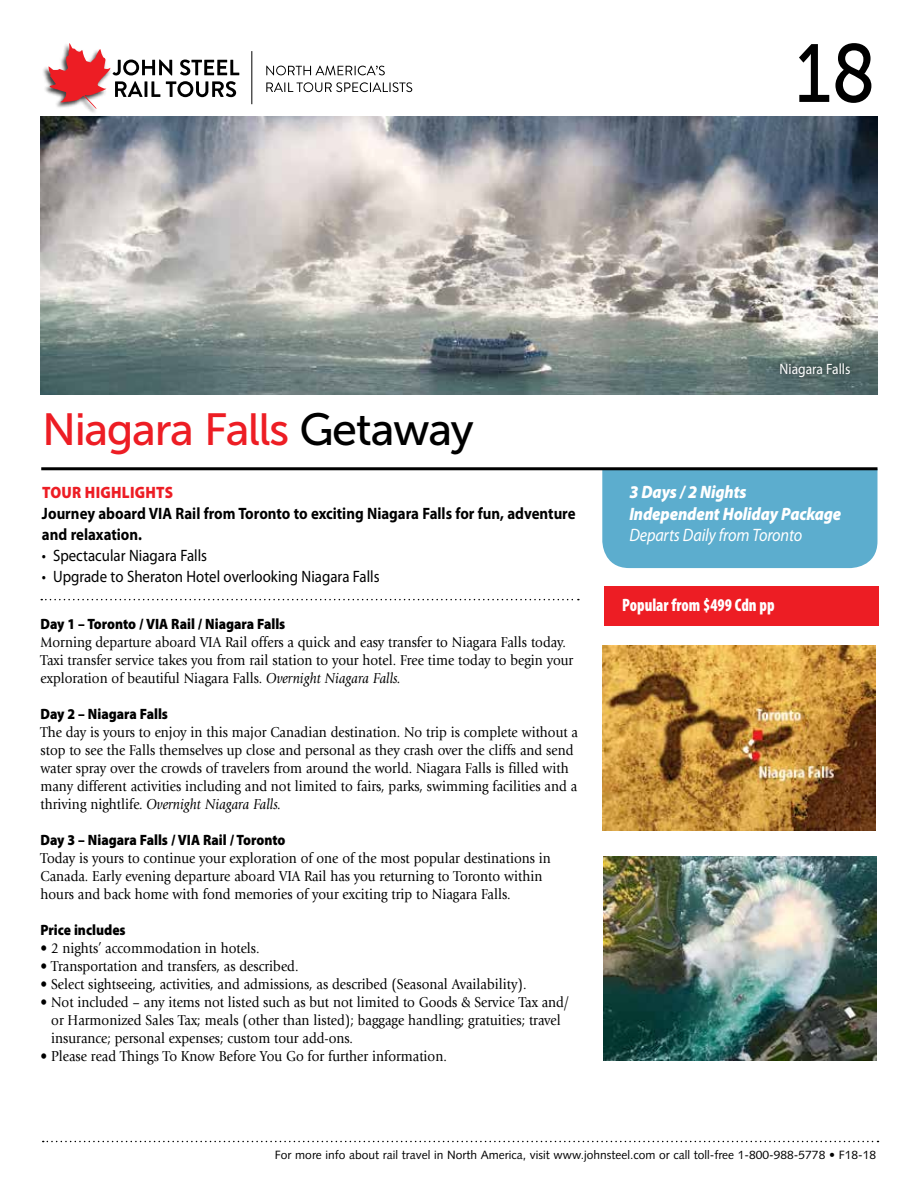
<style>
.page{position:relative;width:918px;height:1188px;background:#fff}
.page>*{position:absolute;margin:0;border:0;box-sizing:border-box;transform-origin:0 0}
.t1{font:81.9px "Museo Sans 500";color:#000;scale:.9 1}
.t2{font:45px "Museo Sans 500";letter-spacing:-.03em;color:#ed1d24}
.t3{font:italic 900 18px/21.6px "Myriad Pro";letter-spacing:-.01em;color:#fff;scale:.9 1}
.t4{font:italic 18px "Myriad Pro";letter-spacing:-.01em;color:#fff;scale:.9 1}
.t5{font:900 condensed 18px "Myriad Pro";color:#fff;scale:.9 1}
.t6{font:700 16.5px/21px "Myriad Pro";color:#000;scale:.9 1}
.t7{font:16.5px "Myriad Pro";color:#000;scale:.9 1}
.t8{font:900 16.5px "Myriad Pro";letter-spacing:.02em;color:#ed1d24;scale:.9 1}
.t9{font:15px/18px "Giovanni";color:#000;scale:.9 1}
.t10{font:900 15px "Myriad Pro";color:#000;scale:.9 1}
.t11{font:15px "Myriad Pro";color:#fff;scale:.9 1}
.t12{font:12px "Syntax";color:#000}
.s1{color:#000}
.s2{font-style:italic}
</style>
<div class="page">
<div style="left:602px;top:470px;width:276px;height:98px;background:#5cadce"></div>
<img style="left:40px;top:117px;width:838px;height:277px">
<img style="left:602px;top:645px;width:274px;height:185px">
<svg style="left:43px;top:1141px;width:836px;height:1px"></svg>
<hr style="left:41px;top:467px;width:837px;height:3px;background:#000">
<svg style="left:41px;top:599px;width:538px;height:1px"></svg>
<div style="left:604px;top:586px;width:274px;height:40px;background:#ed1d24"></div>
<svg style="left:266px;top:66px;width:119px;height:9px"></svg>
<svg style="left:266px;top:82px;width:146px;height:10px"></svg>
<hr style="left:251px;top:51px;width:1px;height:53px;background:#000">
<img style="left:40px;top:66px;width:73px;height:51px">
<svg style="left:49px;top:43px;width:190px;height:66px"></svg>
<div style="left:772px;top:356px;width:85px;height:29px;background:#000;opacity:.75"></div>
<img style="left:604px;top:856px;width:272px;height:205px">
<h1 class="t1" style="left:795px;top:29px;width:91px">18</h1>
<h2 class="t2" style="left:42px;top:404px;width:433px">Niagara Falls <span class="s1">Getaway</span></h2>
<p class="t8" style="left:42px;top:483px;width:147px">TOUR HIGHLIGHTS</p>
<p class="t6" style="left:42px;top:503px;width:594px">Journey aboard VIA Rail from Toronto to exciting Niagara Falls for fun, adventure and relaxation.</p>
<p class="t7" style="left:42px;top:546px;width:185px">• Spectacular Niagara Falls</p>
<p class="t7" style="left:42px;top:567px;width:377px">• Upgrade to Sheraton Hotel overlooking Niagara Falls</p>
<p class="t10" style="left:40px;top:615px;width:274px">Day 1 – Toronto / VIA Rail / Niagara Falls</p>
<p class="t9" style="left:40px;top:633px;width:594px">Morning departure aboard VIA Rail offers a quick and easy transfer to Niagara Falls today.<br>Taxi transfer service takes you from rail station to your hotel. Free time today to begin your exploration of beautiful Niagara Falls. <span class="s2">Overnight Niagara Falls.</span></p>
<p class="t10" style="left:40px;top:705px;width:143px">Day 2 – Niagara Falls</p>
<p class="t9" style="left:40px;top:723px;width:599px">The day is yours to enjoy in this major Canadian destination. No trip is complete without a stop to see the Falls themselves up close and personal as they crash over the cliffs and send water spray over the crowds of travelers from around the world. Niagara Falls is filled with many different activities including and not limited to fairs, parks, swimming facilities and a thriving nightlife. <span class="s2">Overnight Niagara Falls.</span></p>
<p class="t10" style="left:40px;top:831px;width:274px">Day 3 – Niagara Falls / VIA Rail / Toronto</p>
<p class="t9" style="left:40px;top:849px;width:569px">Today is yours to continue your exploration of one of the most popular destinations in<br>Canada. Early evening departure aboard VIA Rail has you returning to Toronto within hours and back home with fond memories of your exciting trip to Niagara Falls.</p>
<p class="t10" style="left:40px;top:921px;width:96px">Price includes</p>
<p class="t9" style="left:40px;top:939px;width:245px">• 2 nights’ accommodation in hotels.</p>
<p class="t9" style="left:40px;top:957px;width:288px">• Transportation and transfers, as described.</p>
<p class="t9" style="left:40px;top:975px;width:542px">• Select sightseeing, activities, and admissions, as described (Seasonal Availability).</p>
<p class="t9" style="left:51px;top:993px;width:577px;text-indent:-11px">• Not included – any items not listed such as but not limited to Goods &amp; Service Tax and/ or Harmonized Sales Tax; meals (other than listed); baggage handling; gratuities; travel insurance; personal expenses; custom tour add-ons.</p>
<p class="t9" style="left:40px;top:1047px;width:453px">• Please read Things To Know Before You Go for further information.</p>
<p class="t11" style="left:780px;top:360px;width:80px">Niagara Falls</p>
<p class="t3" style="left:629px;top:481px;width:237px">3 Days / 2 Nights<br>Independent Holiday Package</p>
<p class="t4" style="left:629px;top:524px;width:194px">Departs Daily from Toronto</p>
<p class="t5" style="left:622px;top:594px;width:171px">Popular from $499 Cdn pp</p>
<p class="t12" style="left:275px;top:1148px;width:603px">For more info about rail travel in North America, visit www.johnsteel.com or call toll-free 1-800-988-5778 • F18-18</p>
</div>
